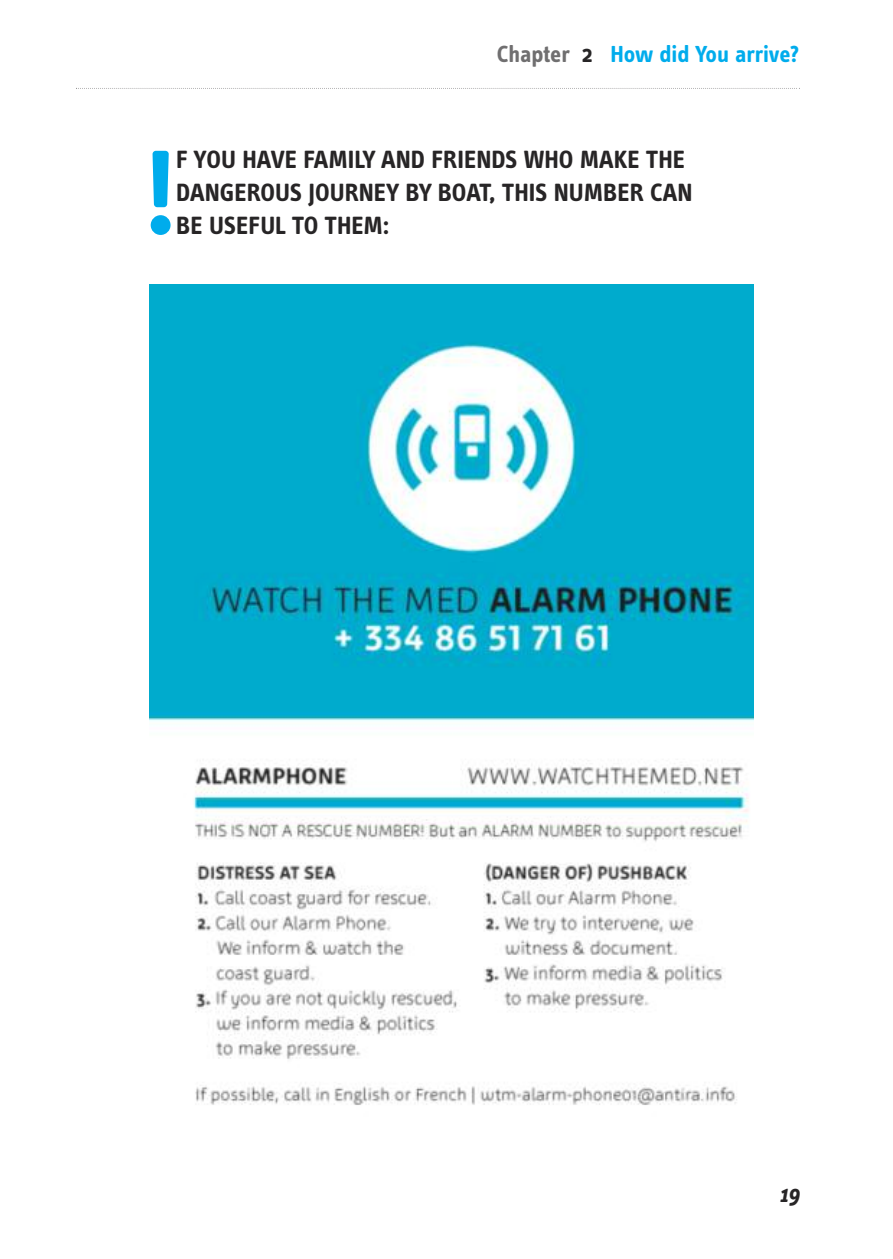
<style>
.page{position:relative;width:893px;height:1259px;background:#fff}
.page>*{position:absolute;margin:0;border:0;box-sizing:border-box;transform-origin:0 0}
.t1{font:700 124.2px "Info Text";color:#00acec}
.t2{font:700 25.8px/33px "Info Text";color:#272526}
.t3{font:700 24px "Info Text";letter-spacing:-.005em;color:#00acec}
.t4{font:italic 700 24px "Info Text";color:#272526}
.s1{color:#706f70}
.s2{color:#272526}
</style>
<div class="page">
<svg style="left:76px;top:88px;width:724px;height:1px"></svg>
<img style="left:150px;top:285px;width:604px;height:820px">
<p class="t3" style="left:497px;top:45px;width:304px"><span class="s1">Chapter</span> <span class="s2">2</span> How did You arrive?</p>
<h1 class="t1" style="left:145px;top:146px;width:33px">!</h1>
<p class="t2" style="left:176px;top:145px;width:518px">F YOU HAVE FAMILY AND FRIENDS WHO MAKE THE<br>DANGEROUS JOURNEY BY BOAT, THIS NUMBER CAN<br>BE USEFUL TO THEM:</p>
<p class="t4" style="left:779px;top:1185px;width:22px">19</p>
</div>
